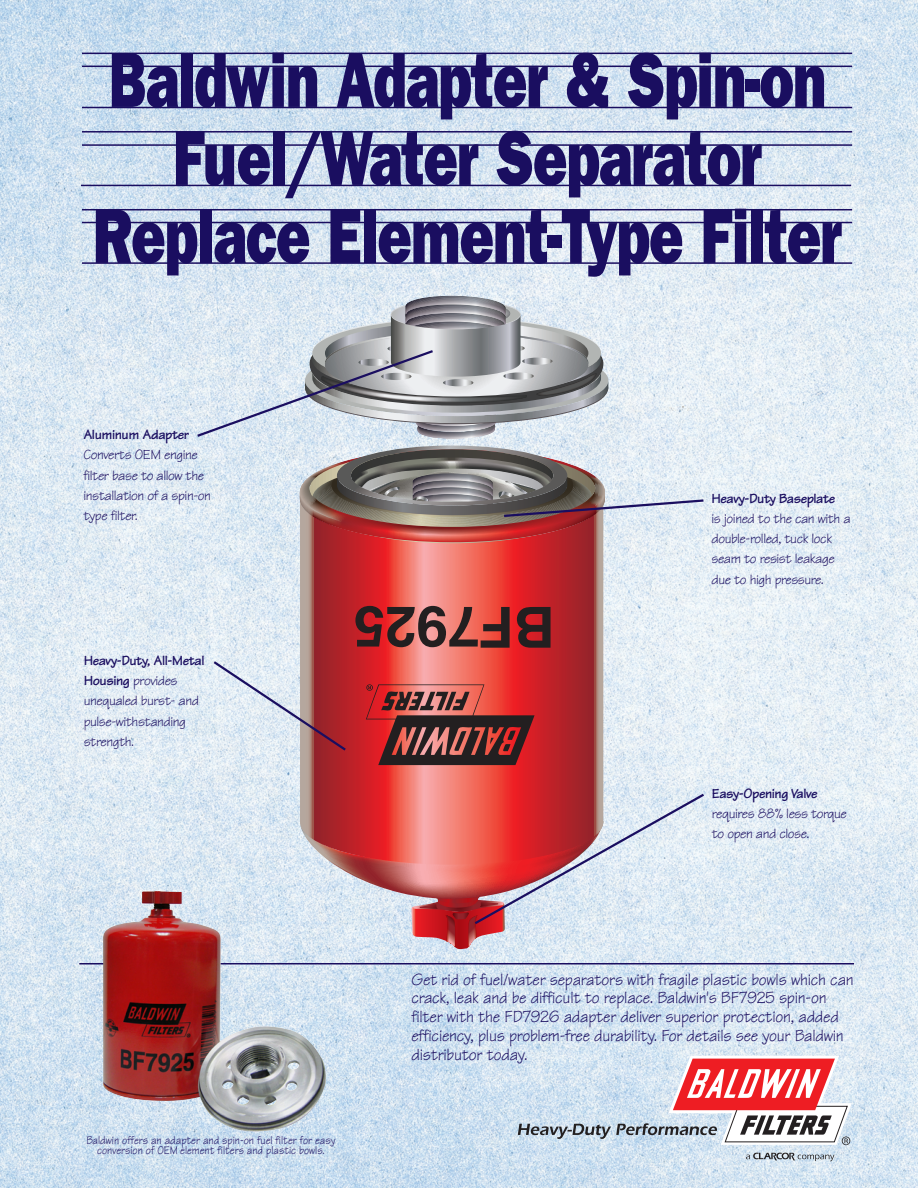
<style>
.page{position:relative;width:918px;height:1188px;background:#fff}
.page>*{position:absolute;margin:0;border:0;box-sizing:border-box;transform-origin:0 0}
.t1{font:800 78px/78px "Franklin Gothic";letter-spacing:-.02em;color:#1a0e60;text-align:center;scale:.74 1}
.t2{font:17.25px/18.8px "Tekton";letter-spacing:-.015em;color:#1a0e60;scale:.96 1}
.t3{font:14.25px/20.2px "Tekton";letter-spacing:-.03em;color:#1a0e60}
.t4{font:700 14.25px "Tekton";letter-spacing:-.03em;color:#1a0e60}
.t5{font:12px/10.5px "Tekton";color:#1a0e60;text-align:center;scale:.9 1}
.s1{font-weight:700}
</style>
<div class="page">
<img style="left:0;top:0;width:918px;height:1188px">
<svg style="left:300px;top:543px;width:303px;height:249px;background:#cb4343"></svg>
<svg style="left:517px;top:607px;width:34px;height:41px"></svg>
<svg style="left:355px;top:606px;width:155px;height:42px;background:#8e423e"></svg>
<svg style="left:366px;top:684px;width:169px;height:81px;background:#8f3837"></svg>
<hr style="left:79px;top:963px;width:775px;height:1px;background:#1a0e60">
<img style="left:300px;top:446px;width:406px;height:97px">
<svg style="left:300px;top:792px;width:407px;height:157px;background:#d5999f"></svg>
<svg style="left:211px;top:659px;width:137px;height:94px;background:#c7acb4"></svg>
<svg style="left:195px;top:296px;width:413px;height:143px;background:#bbc1c8"></svg>
<img style="left:103px;top:891px;width:223px;height:242px">
<hr style="left:82px;top:53px;width:770px;height:1px;background:#1a0e60">
<hr style="left:82px;top:107px;width:770px;height:1px;background:#1a0e60">
<hr style="left:82px;top:66px;width:770px;height:1px;background:#1a0e60">
<hr style="left:82px;top:131px;width:770px;height:2px;background:#1a0e60">
<hr style="left:82px;top:144px;width:770px;height:2px;background:#1a0e60">
<hr style="left:81px;top:185px;width:770px;height:1px;background:#1a0e60">
<hr style="left:82px;top:209px;width:770px;height:1px;background:#1a0e60">
<hr style="left:82px;top:222px;width:770px;height:1px;background:#1a0e60">
<hr style="left:82px;top:262px;width:770px;height:2px;background:#1a0e60">
<svg style="left:518px;top:1055px;width:334px;height:90px"></svg>
<svg style="left:746px;top:1153px;width:88px;height:8px"></svg>
<h1 class="t1" style="left:93px;top:47px;width:1014px">Baldwin Adapter &amp; Spin-on<br>Fuel/Water Separator<br>Replace Element-Type Filter</h1>
<p class="t4" style="left:83px;top:430px;width:107px">Aluminum Adapter</p>
<p class="t3" style="left:83px;top:447px;width:129px">Converts OEM engine filter base to allow the installation of a spin-on type filter.</p>
<p class="t3" style="left:84px;top:652px;width:122px"><span class="s1">Heavy-Duty, All-Metal<br>Housing</span> provides unequaled burst- and pulse-withstanding strength.</p>
<p class="t5" style="left:86px;top:1137px;width:278px">Baldwin offers an adapter and spin-on fuel filter for easy conversion of OEM element filters and plastic bowls.</p>
<p class="t4" style="left:712px;top:493px;width:125px">Heavy-Duty Baseplate</p>
<p class="t3" style="left:712px;top:510px;width:141px">is joined to the can with a double-rolled, tuck lock seam to resist leakage due to high pressure.</p>
<p class="t4" style="left:712px;top:788px;width:107px">Easy-Opening Valve</p>
<p class="t3" style="left:712px;top:805px;width:137px">requires 88% less torque to open and close.</p>
<p class="t2" style="left:411px;top:972px;width:462px">Get rid of fuel/water separators with fragile plastic bowls which can crack, leak and be difficult to replace. Baldwin's BF7925 spin-on filter with the FD7926 adapter deliver superior protection, added efficiency, plus problem-free durability. For details see your Baldwin distributor today.</p>
</div>
